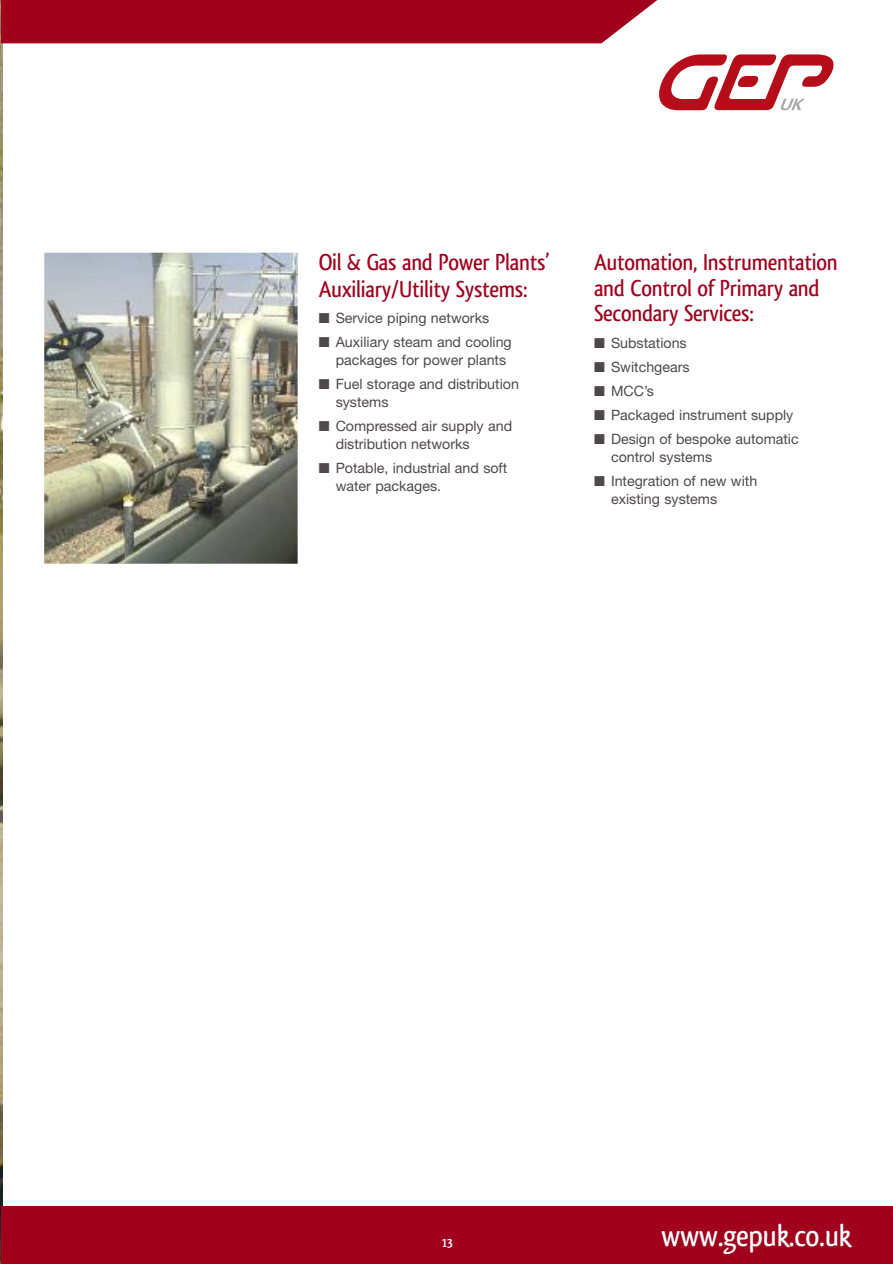
<style>
.page{position:relative;width:893px;height:1264px;background:#fff}
.page>*{position:absolute;margin:0;border:0;box-sizing:border-box;transform-origin:0 0}
.t1{font:500 31.5px "Qlassik";letter-spacing:-.01em;color:#fff}
.t2{font:500 24px/25.8px "Qlassik";letter-spacing:-.01em;color:#a1001d}
.t3{font:14.25px/18px "Helvetica Neue";color:#4f484d}
.t4{font:700 13.5px "Qlassik";color:#fff}
</style>
<div class="page">
<img style="left:0;top:43px;width:3px;height:1220px">
<div style="left:1px;top:1205px;width:892px;height:58px;background:#a1001d"></div>
<svg style="left:659px;top:54px;width:174px;height:56px"></svg>
<img style="left:45px;top:254px;width:251px;height:308px">
<div style="left:43px;top:252px;width:255px;height:312px;border:1px solid #fff"></div>
<div style="left:0;top:0;width:658px;height:43px;background:#a1001d"></div>
<h2 class="t2" style="left:319px;top:248px;width:232px;line-height:27px">Oil &amp; Gas and Power Plants’<br>Auxiliary/Utility Systems:</h2>
<p class="t3" style="left:319px;top:311px;width:172px">■ Service piping networks</p>
<p class="t3" style="left:336px;top:334px;width:178px;text-indent:-17px">■ Auxiliary steam and cooling packages for power plants</p>
<p class="t3" style="left:336px;top:376px;width:185px;text-indent:-17px">■ Fuel storage and distribution systems</p>
<p class="t3" style="left:336px;top:418px;width:178px;text-indent:-17px">■ Compressed air supply and distribution networks</p>
<p class="t3" style="left:336px;top:460px;width:173px;text-indent:-17px">■ Potable, industrial and soft water packages.</p>
<h2 class="t2" style="left:594px;top:249px;width:245px">Automation, Instrumentation and Control of Primary and<br>Secondary Services:</h2>
<p class="t3" style="left:594px;top:335px;width:94px">■ Substations</p>
<p class="t3" style="left:594px;top:359px;width:97px">■ Switchgears</p>
<p class="t3" style="left:594px;top:383px;width:62px">■ MCC’s</p>
<p class="t3" style="left:594px;top:407px;width:201px">■ Packaged instrument supply</p>
<p class="t3" style="left:611px;top:431px;width:189px;text-indent:-17px">■ Design of bespoke automatic control systems</p>
<p class="t3" style="left:611px;top:473px;width:148px;text-indent:-17px">■ Integration of new with existing systems</p>
<p class="t4" style="left:442px;top:1234px;width:13px">13</p>
<h1 class="t1" style="left:661px;top:1216px;width:192px">www.gepuk.co.uk</h1>
</div>
